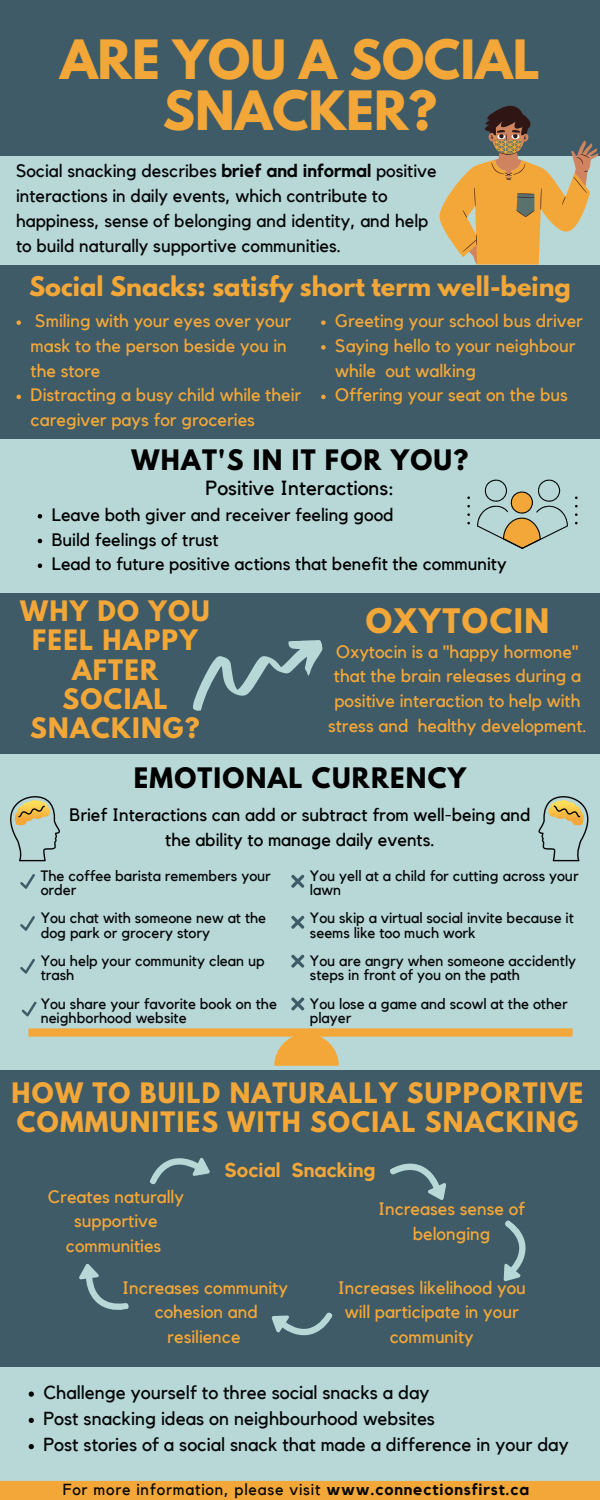
<style>
.page{position:relative;width:600px;height:1500px;background:#3f5b67}
.page>*{position:absolute;margin:0;border:0;box-sizing:border-box;transform-origin:0 0}
.t1{font:700 48px/51.8px "League Spartan";color:#f3a738;text-align:center}
.t2{font:700 30px "League Spartan";letter-spacing:.05em;color:#f3a738}
.t3{font:700 25px/29.2px "League Spartan";letter-spacing:.05em;color:#f3a738;text-align:center}
.t4{font:700 25px "League Spartan";letter-spacing:.05em;color:#000}
.t5{font:700 24px "League Spartan";color:#f3a738}
.t6{font:20.5px "Kollektif";color:#000}
.t7{font:700 20px "Kollektif";color:#f3a738}
.t8{font:18.8px/26.2px "Kollektif";color:#050607}
.t9{font:18px/24.8px "Kollektif";color:#f3a738;text-align:center}
.t10{font:18px/24.8px "Kollektif";color:#000}
.t11{font:18px/24.8px "Kollektif";color:#050607}
.t12{font:16px "Kollektif";letter-spacing:.05em;color:#050607}
.t13{font:15px/14.2px "Kollektif";color:#050607}
.s1{font-weight:700}
</style>
<div class="page">
<div style="left:0;top:755px;width:600px;height:315px;background:#b8d8d8"></div>
<div style="left:0;top:1367px;width:600px;height:114px;background:#b8d8d8"></div>
<div style="left:0;top:1481px;width:600px;height:19px;background:#f3a738"></div>
<div style="left:0;top:439px;width:600px;height:154px;background:#b8d8d8"></div>
<svg style="left:38px;top:514px;width:4px;height:5px"></svg>
<svg style="left:38px;top:539px;width:4px;height:4px"></svg>
<svg style="left:38px;top:564px;width:4px;height:4px"></svg>
<svg style="left:538px;top:796px;width:51px;height:65px"></svg>
<div style="left:0;top:157px;width:600px;height:108px;background:#b8d8d8"></div>
<svg style="left:440px;top:105px;width:158px;height:160px"></svg>
<svg style="left:477px;top:479px;width:91px;height:70px"></svg>
<svg style="left:467px;top:505px;width:3px;height:11px"></svg>
<svg style="left:575px;top:505px;width:3px;height:11px"></svg>
<svg style="left:193px;top:640px;width:130px;height:71px"></svg>
<svg style="left:321px;top:320px;width:5px;height:5px"></svg>
<svg style="left:321px;top:345px;width:5px;height:5px"></svg>
<svg style="left:321px;top:395px;width:5px;height:4px"></svg>
<svg style="left:16px;top:320px;width:5px;height:5px"></svg>
<svg style="left:16px;top:395px;width:5px;height:4px"></svg>
<svg style="left:150px;top:1158px;width:60px;height:27px"></svg>
<svg style="left:390px;top:1163px;width:56px;height:37px"></svg>
<svg style="left:503px;top:1220px;width:23px;height:61px"></svg>
<svg style="left:79px;top:1264px;width:50px;height:46px"></svg>
<svg style="left:271px;top:1312px;width:62px;height:24px"></svg>
<svg style="left:10px;top:796px;width:50px;height:65px"></svg>
<svg style="left:29px;top:1391px;width:5px;height:6px"></svg>
<svg style="left:29px;top:1418px;width:5px;height:5px"></svg>
<svg style="left:29px;top:1444px;width:5px;height:5px"></svg>
<svg style="left:28px;top:1028px;width:545px;height:38px"></svg>
<svg style="left:20px;top:874px;width:15px;height:15px"></svg>
<svg style="left:291px;top:874px;width:14px;height:14px"></svg>
<svg style="left:20px;top:916px;width:15px;height:15px"></svg>
<svg style="left:20px;top:959px;width:15px;height:15px"></svg>
<svg style="left:22px;top:1001px;width:15px;height:15px"></svg>
<svg style="left:291px;top:915px;width:14px;height:14px"></svg>
<svg style="left:291px;top:954px;width:14px;height:14px"></svg>
<svg style="left:291px;top:997px;width:14px;height:14px"></svg>
<h1 class="t1" style="left:60px;top:40px;width:481px">ARE YOU A SOCIAL<br>SNACKER?</h1>
<p class="t11" style="left:16px;top:160px;width:422px">Social snacking describes <span class="s1">brief and informal</span> positive interactions in daily events, which contribute to happiness, sense of belonging and identity, and help to build naturally supportive communities.</p>
<h3 class="t5" style="left:29px;top:275px;width:543px">Social Snacks: satisfy short term well-being</h3>
<p class="t9" style="left:31px;top:309px;width:272px;text-align:left">Smiling with your eyes over your mask to the person beside you in the store<br>Distracting a busy child while their caregiver pays for groceries</p>
<p class="t9" style="left:335px;top:309px;width:249px;text-align:left">Greeting your school bus driver<br>Saying hello to your neighbour</p>
<p class="t9" style="left:335px;top:383px;width:234px">Offering your seat on the bus</p>
<p class="t9" style="left:335px;top:359px;width:142px">while out walking</p>
<h3 class="t4" style="left:132px;top:447px;width:338px">WHAT'S IN IT FOR YOU?</h3>
<p class="t6" style="left:206px;top:479px;width:190px">Positive Interactions:</p>
<p class="t10" style="left:52px;top:503px;width:456px">Leave both giver and receiver feeling good<br>Build feelings of trust<br>Lead to future positive actions that benefit the community</p>
<h3 class="t3" style="left:20px;top:600px;width:191px">WHY DO YOU<br>FEEL HAPPY<br>AFTER<br>SOCIAL<br>SNACKING?</h3>
<h2 class="t2" style="left:366px;top:606px;width:185px">OXYTOCIN</h2>
<p class="t9" style="left:328px;top:640px;width:260px">Oxytocin is a "happy hormone" that the brain releases during a positive interaction to help with stress and healthy development.</p>
<h3 class="t4" style="left:134px;top:765px;width:334px">EMOTIONAL CURRENCY</h3>
<p class="t10" style="left:70px;top:803px;width:462px;text-align:center">Brief Interactions can add or subtract from well-being and the ability to manage daily events.</p>
<p class="t13" style="left:41px;top:869px;width:232px">The coffee barista remembers your order</p>
<p class="t13" style="left:41px;top:912px;width:227px">You chat with someone new at the dog park or grocery story</p>
<p class="t13" style="left:41px;top:954px;width:225px">You help your community clean up trash</p>
<p class="t13" style="left:41px;top:997px;width:238px">You share your favorite book on the neighborhood website</p>
<p class="t13" style="left:310px;top:869px;width:270px">You yell at a child for cutting across your lawn</p>
<p class="t13" style="left:310px;top:912px;width:265px">You skip a virtual social invite because it seems like too much work</p>
<p class="t13" style="left:310px;top:954px;width:268px">You are angry when someone accidently steps in front of you on the path</p>
<p class="t13" style="left:310px;top:997px;width:259px">You lose a game and scowl at the other player</p>
<h3 class="t3" style="left:12px;top:1081px;width:573px;text-align:left">HOW TO BUILD NATURALLY SUPPORTIVE<br>COMMUNITIES WITH SOCIAL SNACKING</h3>
<p class="t9" style="left:48px;top:1185px;width:138px">Creates naturally supportive communities</p>
<p class="t7" style="left:225px;top:1161px;width:152px">Social Snacking</p>
<p class="t9" style="left:378px;top:1197px;width:149px">Increases sense of belonging</p>
<p class="t9" style="left:122px;top:1276px;width:167px">Increases community cohesion and resilience</p>
<p class="t9" style="left:338px;top:1276px;width:190px">Increases likelihood you will participate in your community</p>
<p class="t8" style="left:43px;top:1380px;width:527px">Challenge yourself to three social snacks a day<br>Post snacking ideas on neighbourhood websites<br>Post stories of a social snack that made a difference in your day</p>
<p class="t12" style="left:63px;top:1482px;width:468px">For more information, please visit <span class="s1">www.connectionsfirst.ca</span></p>
</div>
